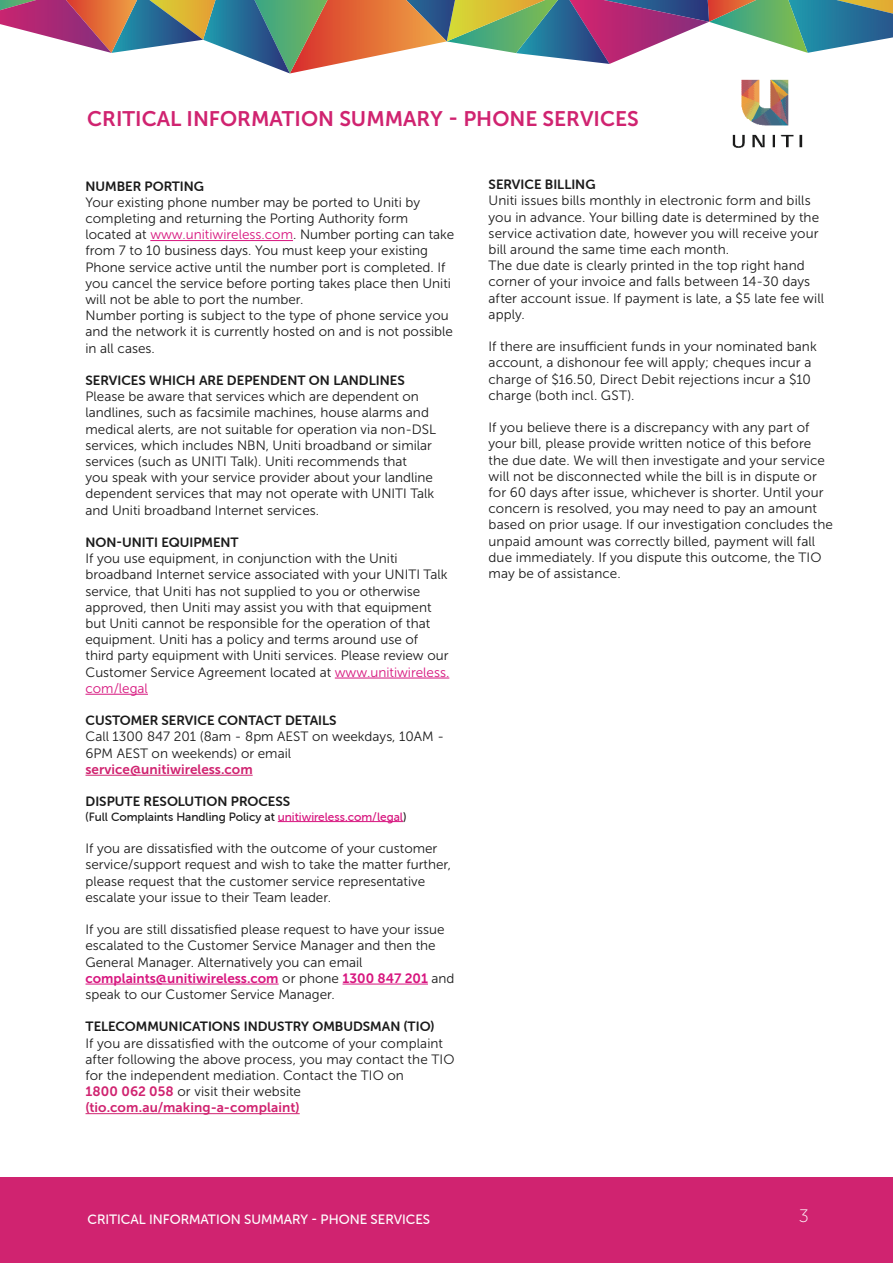
<style>
.page{position:relative;width:893px;height:1263px;background:#fff}
.page>*{position:absolute;margin:0;border:0;box-sizing:border-box;transform-origin:0 0}
.t1{font:21px "Museo Sans 700";color:#d02370}
.t2{font:18px "Museo Sans 100";color:#fff}
.t3{font:13.5px/16.2px "Museo Sans 300";color:#1a1a1a}
.t4{font:13.5px "Museo Sans Rounded 700";color:#1a1a1a}
.t5{font:13.5px "Museo Sans 700";color:#d02370}
.t6{font:13.5px "Museo Sans Rounded 500";color:#fff}
.t7{font:12px "Museo Sans Rounded 500";color:#1a1a1a}
.s1{color:#d7157e}
.s2{font-family:"Museo Sans 700";color:#d7157e}
.s3{font-family:"Museo Sans 700";color:#d02370}
</style>
<div class="page">
<div style="left:0;top:1177px;width:893px;height:86px;background:#d02370"></div>
<img style="left:732px;top:79px;width:71px;height:69px">
<svg style="left:0;top:0;width:893px;height:73px"></svg>
<hr style="left:150px;top:240px;width:143px;height:1px;background:#d7157e">
<hr style="left:335px;top:678px;width:114px;height:1px;background:#d7157e">
<hr style="left:86px;top:694px;width:62px;height:1px;background:#d7157e">
<hr style="left:86px;top:775px;width:167px;height:1px;background:#d02370">
<hr style="left:278px;top:821px;width:125px;height:1px;background:#d7157e">
<hr style="left:86px;top:984px;width:193px;height:1px;background:#d7157e">
<hr style="left:343px;top:984px;width:85px;height:1px;background:#d7157e">
<hr style="left:86px;top:1113px;width:214px;height:1px;background:#d02370">
<h1 class="t1" style="left:87px;top:107px;width:553px">CRITICAL INFORMATION SUMMARY - PHONE SERVICES</h1>
<p class="t4" style="left:86px;top:178px;width:120px">NUMBER PORTING</p>
<p class="t3" style="left:86px;top:194px;width:370px">Your existing phone number may be ported to Uniti by completing and returning the Porting Authority form located at <span class="s1">www.unitiwireless.com</span>. Number porting can take from 7 to 10 business days. You must keep your existing Phone service active until the number port is completed. If you cancel the service before porting takes place then Uniti will not be able to port the number.</p>
<p class="t3" style="left:86px;top:308px;width:369px">Number porting is subject to the type of phone service you and the network it is currently hosted on and is not possible in all cases.</p>
<p class="t4" style="left:86px;top:373px;width:321px">SERVICES WHICH ARE DEPENDENT ON LANDLINES</p>
<p class="t3" style="left:86px;top:389px;width:352px">Please be aware that services which are dependent on landlines, such as facsimile machines, house alarms and medical alerts, are not suitable for operation via non-DSL services, which includes NBN, Uniti broadband or similar services (such as UNITI Talk). Uniti recommends that<br>you speak with your service provider about your landline dependent services that may not operate with UNITI Talk and Uniti broadband Internet services.</p>
<p class="t4" style="left:86px;top:535px;width:155px">NON-UNITI EQUIPMENT</p>
<p class="t3" style="left:86px;top:551px;width:365px">If you use equipment, in conjunction with the Uniti broadband Internet service associated with your UNITI Talk service, that Uniti has not supplied to you or otherwise approved, then Uniti may assist you with that equipment but Uniti cannot be responsible for the operation of that equipment. Uniti has a policy and terms around use of third party equipment with Uniti services. Please review our Customer Service Agreement located at <span class="s1">www.unitiwireless. com/legal</span></p>
<p class="t4" style="left:86px;top:713px;width:253px">CUSTOMER SERVICE CONTACT DETAILS</p>
<p class="t3" style="left:86px;top:729px;width:360px">Call 1300 847 201 (8am - 8pm AEST on weekdays, 10AM -<br>6PM AEST on weekends) or email</p>
<p class="t5" style="left:86px;top:762px;width:169px">service@unitiwireless.com</p>
<p class="t4" style="left:86px;top:794px;width:206px">DISPUTE RESOLUTION PROCESS</p>
<p class="t7" style="left:86px;top:810px;width:322px">(Full Complaints Handling Policy at <span class="s1">unitiwireless.com/legal</span>)</p>
<p class="t3" style="left:86px;top:840px;width:367px">If you are dissatisfied with the outcome of your customer service/support request and wish to take the matter further, please request that the customer service representative escalate your issue to their Team leader.</p>
<p class="t3" style="left:86px;top:921px;width:360px">If you are still dissatisfied please request to have your issue escalated to the Customer Service Manager and then the<br>General Manager. Alternatively you can email</p>
<p class="t3" style="left:86px;top:970px;width:371px"><span class="s2">complaints@unitiwireless.com</span> or phone <span class="s2">1300 847 201</span> and speak to our Customer Service Manager.</p>
<p class="t4" style="left:86px;top:1019px;width:350px">TELECOMMUNICATIONS INDUSTRY OMBUDSMAN (TIO)</p>
<p class="t3" style="left:86px;top:1035px;width:370px">If you are dissatisfied with the outcome of your complaint after following the above process, you may contact the TIO for the independent mediation. Contact the TIO on</p>
<p class="t3" style="left:86px;top:1083px;width:217px"><span class="s3">1800 062 058</span> or visit their website</p>
<p class="t5" style="left:86px;top:1100px;width:216px">(tio.com.au/making-a-complaint)</p>
<p class="t4" style="left:489px;top:177px;width:108px">SERVICE BILLING</p>
<p class="t3" style="left:489px;top:193px;width:332px">Uniti issues bills monthly in electronic form and bills you in advance. Your billing date is determined by the service activation date, however you will receive your bill around the same time each month.</p>
<p class="t3" style="left:489px;top:257px;width:337px">The due date is clearly printed in the top right hand corner of your invoice and falls between 14-30 days after account issue. If payment is late, a $5 late fee will apply.</p>
<p class="t3" style="left:489px;top:338px;width:330px">If there are insufficient funds in your nominated bank account, a dishonour fee will apply; cheques incur a charge of $16.50, Direct Debit rejections incur a $10 charge (both incl. GST).</p>
<p class="t3" style="left:489px;top:419px;width:346px">If you believe there is a discrepancy with any part of your bill, please provide written notice of this before the due date. We will then investigate and your service will not be disconnected while the bill is in dispute or for 60 days after issue, whichever is shorter. Until your concern is resolved, you may need to pay an amount based on prior usage. If our investigation concludes the unpaid amount was correctly billed, payment will fall due immediately. If you dispute this outcome, the TIO may be of assistance.</p>
<p class="t6" style="left:87px;top:1212px;width:344px">CRITICAL INFORMATION SUMMARY - PHONE SERVICES</p>
<h2 class="t2" style="left:799px;top:1206px;width:12px">3</h2>
</div>
